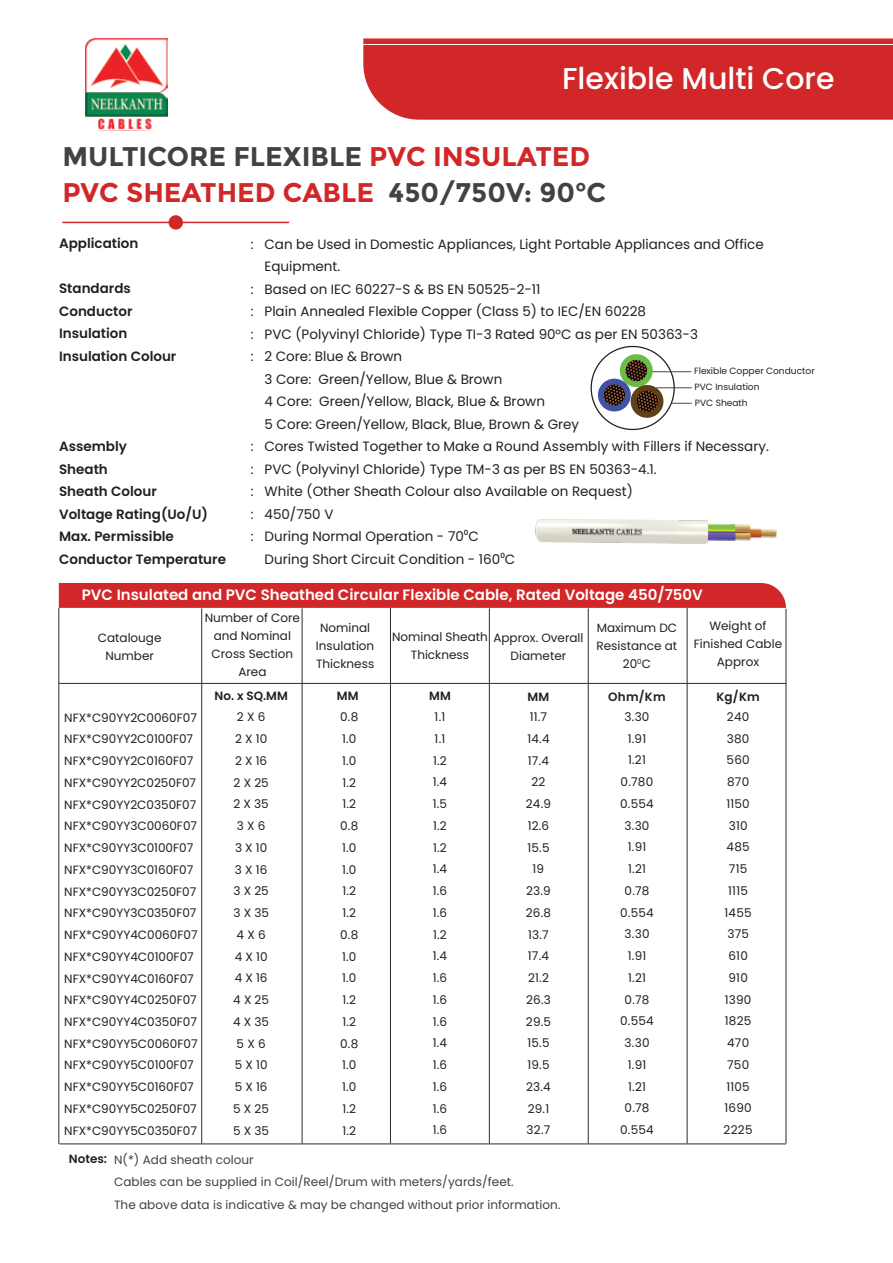
<style>
.page{position:relative;width:893px;height:1263px;background:#fff}
.page>*{position:absolute;margin:0;border:0;box-sizing:border-box;transform-origin:0 0}
.t1{font:500 30px "Poppins";color:#fff}
.t2{font:700 27px/36px "Montserrat";color:#d22728}
.t3{font:600 15px "Poppins";color:#fff}
.t4{font:13.5px/22.5px "Poppins";color:#231f20;text-align:justify}
.t5{font:600 13.5px/22.5px "Poppins";color:#231f20}
.t6{font:12px/21.8px "Poppins";color:#231f20;text-align:center}
.t7{font:12px/21.8px "Poppins";letter-spacing:.02em;color:#231f20;text-align:center}
.t8{font:12px/22.5px "Poppins";letter-spacing:.005em;color:#414042}
.t9{font:600 12px "Poppins";letter-spacing:.02em;color:#231f20}
.t10{font:9.15px/15.8px "Poppins";color:#231f20}
.s1{color:#424143}
.s2{color:#434243}
.s3{font-family:"Myriad Pro"}
.s4{font-weight:600;color:#231f20}
</style>
<div class="page">
<hr style="left:62px;top:222px;width:227px;height:1px;background:#d22728">
<div style="left:169px;top:216px;width:13px;height:13px;background:#d22728;border-radius:50%"></div>
<div style="left:169px;top:215px;width:14px;height:15px;border:2px solid #d22728;border-radius:50%"></div>
<img style="left:535px;top:519px;width:242px;height:25px">
<hr style="left:201px;top:608px;width:1px;height:535px;background:#2d2d2d">
<hr style="left:302px;top:608px;width:1px;height:535px;background:#2d2d2d">
<hr style="left:390px;top:608px;width:1px;height:535px;background:#2d2d2d">
<hr style="left:489px;top:608px;width:1px;height:535px;background:#2d2d2d">
<hr style="left:588px;top:608px;width:1px;height:535px;background:#2d2d2d">
<hr style="left:59px;top:608px;width:1px;height:536px;background:#2d2d2d">
<hr style="left:786px;top:609px;width:1px;height:534px;background:#2d2d2d">
<hr style="left:687px;top:608px;width:1px;height:535px;background:#2d2d2d">
<hr style="left:59px;top:683px;width:727px;height:1px;background:#2d2d2d">
<hr style="left:59px;top:1144px;width:727px;height:1px;background:#2d2d2d">
<div style="left:59px;top:583px;width:727px;height:25px;background:#d22728"></div>
<svg style="left:596px;top:352px;width:70px;height:68px"></svg>
<hr style="left:652px;top:371px;width:39px;height:1px;background:#4a494a">
<hr style="left:656px;top:387px;width:36px;height:1px;background:#4a494a">
<svg style="left:672px;top:403px;width:20px;height:1px"></svg>
<div style="left:363px;top:38px;width:530px;height:82px;background:#d22728"></div>
<hr style="left:0;top:44px;width:893px;height:1px;background:#fff">
<img style="left:85px;top:38px;width:83px;height:92px">
<h1 class="t1" style="left:562px;top:61px;width:274px">Flexible Multi Core</h1>
<h2 class="t2" style="left:62px;top:138px;width:545px"><span class="s1">MULTICORE FLEXIBLE</span> PVC INSULATED<br>PVC SHEATHED CABLE <span class="s2">450/750V: 90°C</span></h2>
<p class="t5" style="left:59px;top:233px;width:81px">Application</p>
<p class="t5" style="left:59px;top:278px;width:119px">Standards<br>Conductor<br>Insulation<br>Insulation Colour</p>
<p class="t4" style="left:264px;top:233px;width:506px;text-align:left">Can be Used in Domestic Appliances, Light Portable Appliances and Office Equipment.<br>Based on IEC 60227-S &amp; BS EN 50525-2-11<br>Plain Annealed Flexible Copper (Class 5) to IEC/EN 60228<br>PVC (Polyvinyl Chloride) Type TI-3 Rated 90°C as per EN 50363-3<br>2 Core: Blue &amp; Brown<br>3 Core: Green/Yellow, Blue &amp; Brown<br>4 Core: Green/Yellow, Black, Blue &amp; Brown<br>5 Core: Green/Yellow, Black, Blue, Brown &amp; Grey<br>Cores Twisted Together to Make a Round Assembly with Fillers if Necessary.<br>PVC (Polyvinyl Chloride) Type TM-3 as per BS EN 50363-4.1.<br>White (Other Sheath Colour also Available on Request)<br>450/750 V<br>During Normal Operation - 70<span class="s3">0</span>C<br>During Short Circuit Condition - 160<span class="s3">0</span>C</p>
<p class="t4" style="left:251px;top:233px;width:4px">:</p>
<p class="t4" style="left:251px;top:278px;width:4px">: : : :</p>
<p class="t10" style="left:694px;top:363px;width:122px">Flexible Copper Conductor<br>PVC Insulation<br>PVC Sheath</p>
<p class="t5" style="left:59px;top:435px;width:168px">Assembly<br>Sheath<br>Sheath Colour<br>Voltage Rating(Uo/U)<br>Max. Permissible<br>Conductor Temperature</p>
<p class="t4" style="left:251px;top:435px;width:4px">: : : : :</p>
<p class="t3" style="left:82px;top:586px;width:623px">PVC Insulated and PVC Sheathed Circular Flexible Cable, Rated Voltage 450/750V</p>
<p class="t6" style="left:98px;top:628px;width:65px;line-height:18px">Catalouge<br>Number</p>
<p class="t6" style="left:205px;top:609px;width:97px;line-height:18px">Number of Core and Nominal<br>Cross Section<br>Area</p>
<p class="t6" style="left:316px;top:619px;width:60px;line-height:18px">Nominal<br>Insulation<br>Thickness</p>
<p class="t6" style="left:392px;top:627px;width:97px;line-height:18px">Nominal Sheath<br>Thickness</p>
<p class="t6" style="left:493px;top:629px;width:92px;line-height:18px">Approx. Overall<br>Diameter</p>
<p class="t6" style="left:596px;top:618px;width:82px;line-height:18px">Maximum DC<br>Resistance at<br>20<sup>0</sup>C</p>
<p class="t6" style="left:694px;top:617px;width:90px;line-height:18px">Weight of<br>Finished Cable<br>Approx</p>
<p class="t9" style="left:215px;top:688px;width:75px">No. x SQ.MM</p>
<p class="t9" style="left:337px;top:688px;width:23px">MM</p>
<p class="t9" style="left:429px;top:688px;width:23px">MM</p>
<p class="t9" style="left:528px;top:690px;width:23px">MM</p>
<p class="t9" style="left:608px;top:690px;width:59px">Ohm/Km</p>
<p class="t9" style="left:716px;top:690px;width:45px">Kg/Km</p>
<p class="t6" style="left:233px;top:706px;width:38px">2 X 6<br>2 X 10<br>2 X 16<br>2 X 25<br>2 X 35<br>3 X 6<br>3 X 10<br>3 X 16<br>3 X 25<br>3 X 35<br>4 X 6<br>4 X 10<br>4 X 16<br>4 X 25<br>4 X 35<br>5 X 6<br>5 X 10<br>5 X 16<br>5 X 25<br>5 X 35</p>
<p class="t6" style="left:433px;top:706px;width:16px;text-align:left">1.1<br>1.1<br>1.2<br>1.4<br>1.5<br>1.2<br>1.2<br>1.4<br>1.6<br>1.6<br>1.2<br>1.4<br>1.6<br>1.6<br>1.6<br>1.4<br>1.6<br>1.6<br>1.6<br>1.6</p>
<p class="t7" style="left:526px;top:706px;width:27px">11.7<br>14.4<br>17.4<br>22<br>24.9<br>12.6<br>15.5<br>19<br>23.9<br>26.8<br>13.7<br>17.4<br>21.2<br>26.3<br>29.5<br>15.5<br>19.5<br>23.4<br>29.1<br>32.7</p>
<p class="t7" style="left:620px;top:706px;width:35px">3.30<br>1.91<br>1.21<br>0.780<br>0.554<br>3.30<br>1.91<br>1.21<br>0.78<br>0.554<br>3.30<br>1.91<br>1.21<br>0.78<br>0.554<br>3.30<br>1.91<br>1.21<br>0.78<br>0.554</p>
<p class="t7" style="left:724px;top:706px;width:30px">240<br>380<br>560<br>870<br>1150<br>310<br>485<br>715<br>1115<br>1455<br>375<br>610<br>910<br>1390<br>1825<br>470<br>750<br>1105<br>1690<br>2225</p>
<p class="t6" style="left:64px;top:706px;width:135px;text-align:left">NFX*C90YY2C0060F07<br>NFX*C90YY2C0100F07<br>NFX*C90YY2C0160F07<br>NFX*C90YY2C0250F07<br>NFX*C90YY2C0350F07<br>NFX*C90YY3C0060F07<br>NFX*C90YY3C0100F07<br>NFX*C90YY3C0160F07<br>NFX*C90YY3C0250F07<br>NFX*C90YY3C0350F07<br>NFX*C90YY4C0060F07<br>NFX*C90YY4C0100F07<br>NFX*C90YY4C0160F07<br>NFX*C90YY4C0250F07<br>NFX*C90YY4C0350F07<br>NFX*C90YY5C0060F07<br>NFX*C90YY5C0100F07<br>NFX*C90YY5C0160F07<br>NFX*C90YY5C0250F07<br>NFX*C90YY5C0350F07</p>
<p class="t6" style="left:340px;top:706px;width:20px;text-align:left">0.8<br>1.0<br>1.0<br>1.2<br>1.2<br>0.8<br>1.0<br>1.0<br>1.2<br>1.2<br>0.8<br>1.0<br>1.0<br>1.2<br>1.2<br>0.8<br>1.0<br>1.0<br>1.2<br>1.2</p>
<p class="t8" style="left:114px;top:1148px;width:448px;text-indent:-45px"><span class="s4">Notes:</span> N(*) Add sheath colour<br>Cables can be supplied in Coil/Reel/Drum with meters/yards/feet.<br>The above data is indicative &amp; may be changed without prior information.</p>
</div>
